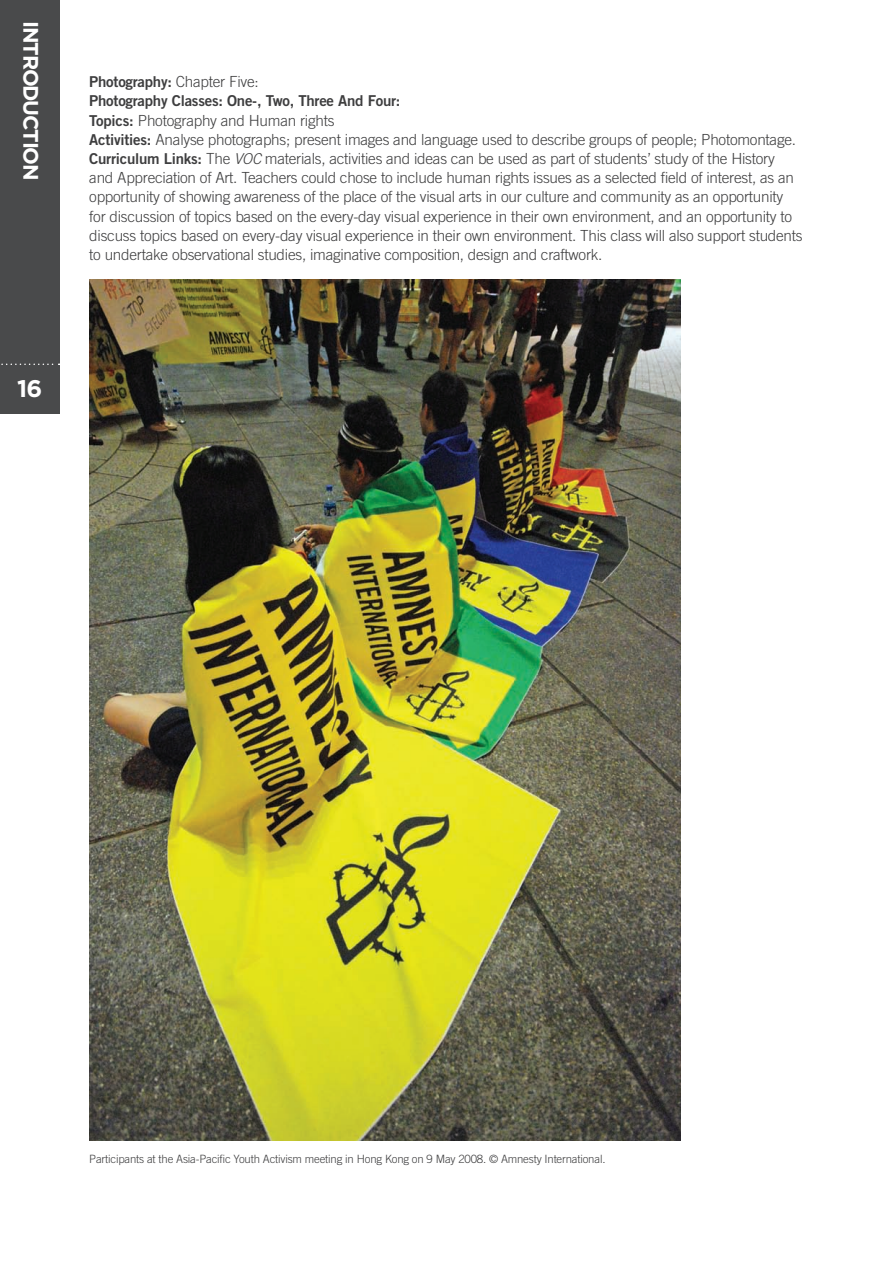
<style>
.page{position:relative;width:893px;height:1263px;background:#fff}
.page>*{position:absolute;margin:0;border:0;box-sizing:border-box;transform-origin:0 0}
.t1{font:700 24px "Gotham";color:#fff}
.t2{font:700 21px "Gotham";letter-spacing:-.06em;color:#fff}
.t3{font:300 15.3px/19.2px "Trade Gothic";letter-spacing:-.015em;color:#3e3e3f}
.t4{font:15px/19.2px "Trade Gothic Bold Two";letter-spacing:-.015em;color:#3e3e3f}
.t5{font:300 11.4px "Trade Gothic";letter-spacing:-.015em;color:#3e3e3f}
.s1{font-family:"Trade Gothic";font-weight:300;font-size:15.3px}
.s2{font-family:"Trade Gothic Bold Two";font-weight:400;font-size:15px}
.s3{font-style:italic;font-size:15px}
</style>
<div class="page">
<img style="left:89px;top:279px;width:591px;height:862px">
<div style="left:0;top:0;width:60px;height:414px;background:#494a4b"></div>
<svg style="left:1px;top:364px;width:59px;height:1px"></svg>
<h2 class="t2" style="left:43px;top:21px;width:161px;rotate:90deg">INTRODUCTION</h2>
<h1 class="t1" style="left:17px;top:374px;width:27px">16</h1>
<p class="t4" style="left:89px;top:72px;width:313px">Photography: <span class="s1">Chapter Five:<br></span>Photography Classes: One-, Two, Three And Four:</p>
<p class="t3" style="left:89px;top:110px;width:715px"><span class="s2">Topics:</span> Photography and Human rights<br><span class="s2">Activities:</span> Analyse photographs; present images and language used to describe groups of people; Photomontage.<br><span class="s2">Curriculum Links:</span> The <span class="s3">VOC</span> materials, activities and ideas can be used as part of students’ study of the History and Appreciation of Art. Teachers could chose to include human rights issues as a selected field of interest, as an opportunity of showing awareness of the place of the visual arts in our culture and community as an opportunity for discussion of topics based on the every-day visual experience in their own environment, and an opportunity to discuss topics based on every-day visual experience in their own environment. This class will also support students to undertake observational studies, imaginative composition, design and craftwork.</p>
<p class="t5" style="left:89px;top:1152px;width:518px">Participants at the Asia-Pacific Youth Activism meeting in Hong Kong on 9 May 2008. © Amnesty International.</p>
</div>
